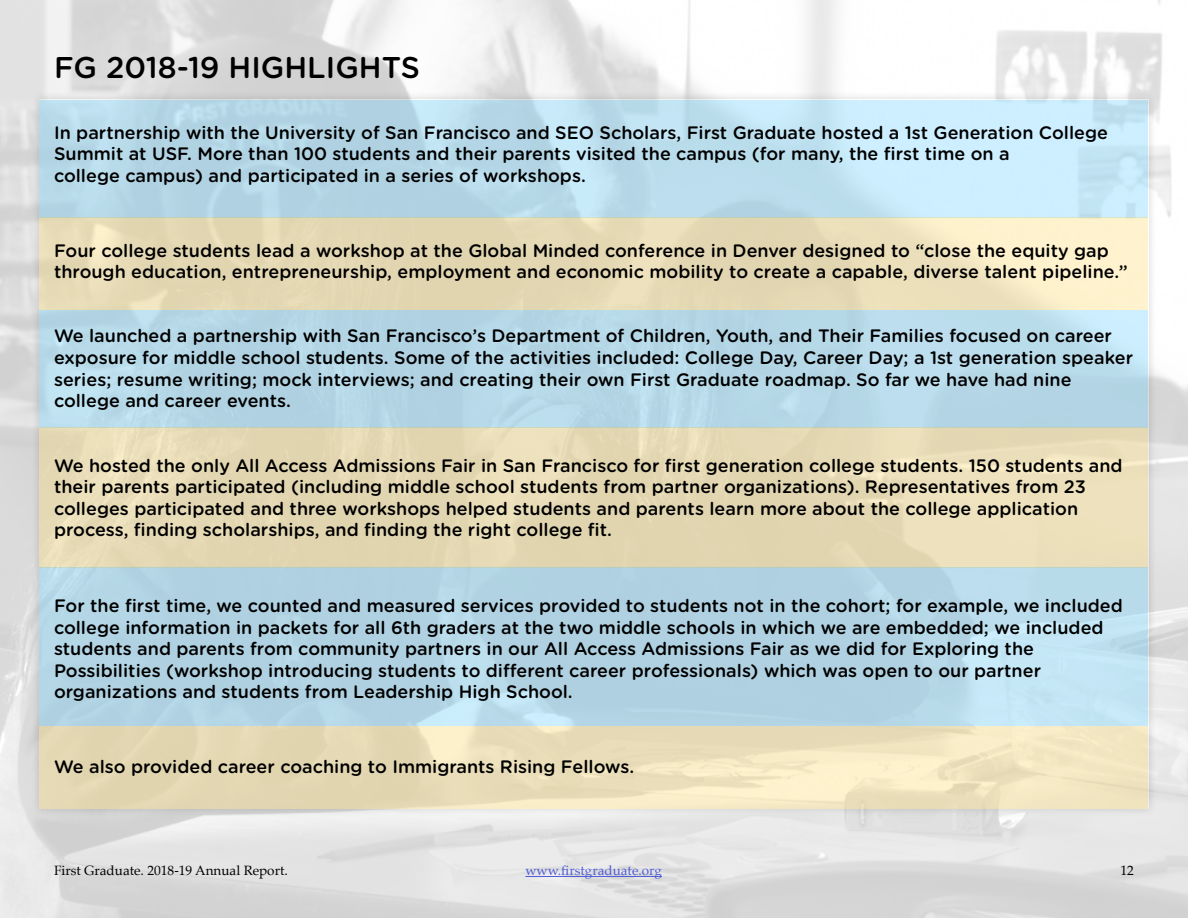
<style>
.page{position:relative;width:1188px;height:918px;background:#fff}
.page>*{position:absolute;margin:0;border:0;box-sizing:border-box;transform-origin:0 0}
.t1{font:500 30px "Gotham Rounded";color:#000}
.t2{font:500 18px/21.6px "Gotham Rounded";color:#000}
.t3{font:13.5px "Palatino";color:#000}
.t4{font:13.5px "Palatino";color:#4f5cd6}
</style>
<div class="page">
<div style="left:31px;top:90px;width:1127px;height:727px;background:#000;opacity:.75"></div>
<svg style="left:40px;top:100px;width:1108px;height:118px;background:#bcdeed"></svg>
<div style="left:40px;top:310px;width:1108px;height:117px;background:#b5d8e7"></div>
<div style="left:40px;top:218px;width:1108px;height:92px;background:linear-gradient(to right,#ded2ae,#f4e8c3)"></div>
<svg style="left:40px;top:726px;width:1108px;height:82px;background:#ebdfba"></svg>
<div style="left:40px;top:427px;width:1108px;height:141px;background:#e4d8b3"></div>
<svg style="left:40px;top:568px;width:1108px;height:158px;background:#b3d5e5"></svg>
<hr style="left:525px;top:876px;width:137px;height:1px;background:#4f5cd6">
<h1 class="t1" style="left:54px;top:46px;width:367px">FG 2018-19 HIGHLIGHTS</h1>
<p class="t2" style="left:54px;top:121px;width:1056px">In partnership with the University of San Francisco and SEO Scholars, First Graduate hosted a 1st Generation College<br>Summit at USF. More than 100 students and their parents visited the campus (for many, the first time on a<br>college campus) and participated in a series of workshops.</p>
<p class="t2" style="left:54px;top:239px;width:1075px">Four college students lead a workshop at the Global Minded conference in Denver designed to “close the equity gap through education, entrepreneurship, employment and economic mobility to create a capable, diverse talent pipeline.”</p>
<p class="t2" style="left:54px;top:325px;width:1081px">We launched a partnership with San Francisco’s Department of Children, Youth, and Their Families focused on career exposure for middle school students. Some of the activities included: College Day, Career Day; a 1st generation speaker series; resume writing; mock interviews; and creating their own First Graduate roadmap. So far we have had nine college and career events.</p>
<p class="t2" style="left:54px;top:454px;width:1070px">We hosted the only All Access Admissions Fair in San Francisco for first generation college students. 150 students and their parents participated (including middle school students from partner organizations). Representatives from 23 colleges participated and three workshops helped students and parents learn more about the college application process, finding scholarships, and finding the right college fit.</p>
<p class="t2" style="left:54px;top:594px;width:1070px">For the first time, we counted and measured services provided to students not in the cohort; for example, we included college information in packets for all 6th graders at the two middle schools in which we are embedded; we included students and parents from community partners in our All Access Admissions Fair as we did for Exploring the Possibilities (workshop introducing students to different career professionals) which was open to our partner organizations and students from Leadership High School.</p>
<p class="t2" style="left:54px;top:755px;width:582px">We also provided career coaching to Immigrants Rising Fellows.</p>
<p class="t3" style="left:54px;top:859px;width:235px">First Graduate. 2018-19 Annual Report.</p>
<p class="t4" style="left:525px;top:859px;width:138px">www.firstgraduate.org</p>
<p class="t3" style="left:1120px;top:859px;width:15px">12</p>
</div>
